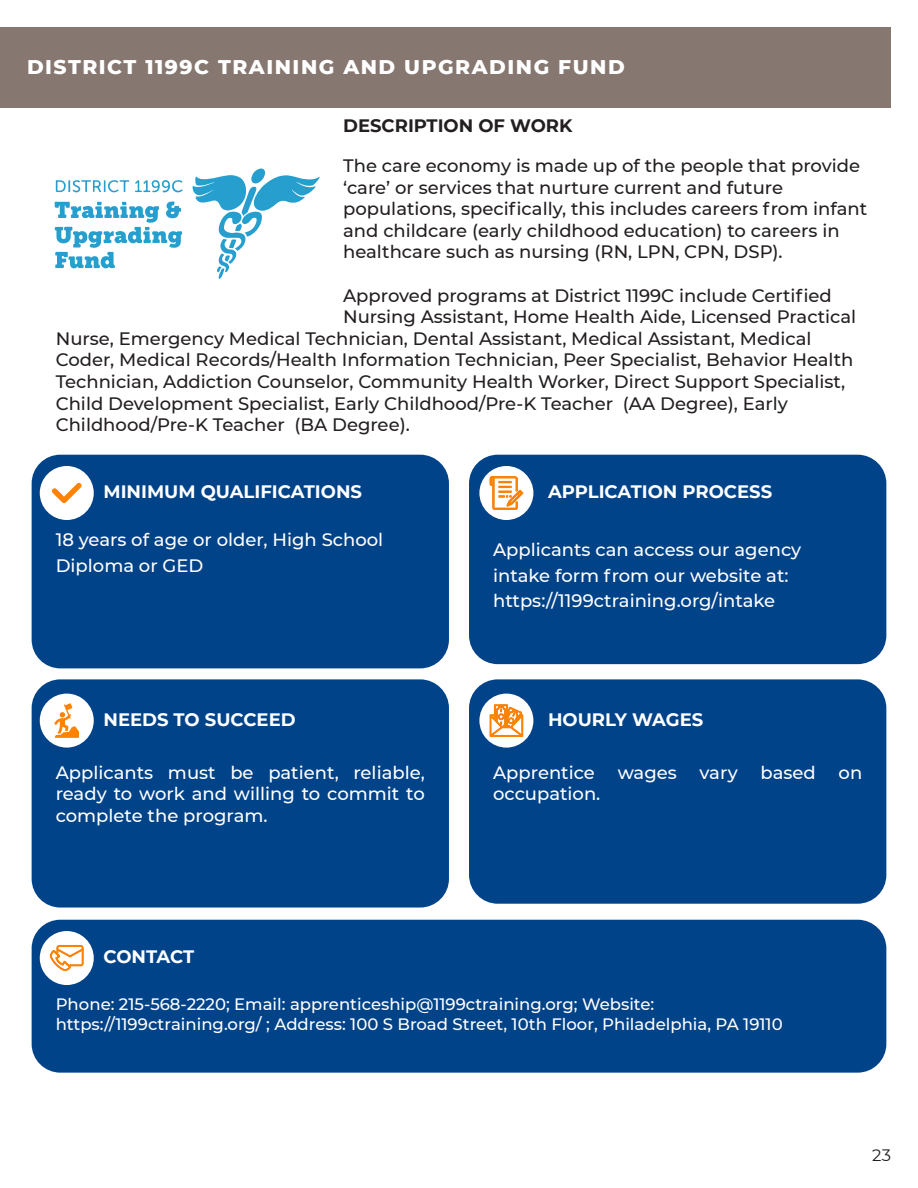
<style>
.page{position:relative;width:918px;height:1188px;background:#fff}
.page>*{position:absolute;margin:0;border:0;box-sizing:border-box;transform-origin:0 0}
.t1{font:800 20.25px "Montserrat";letter-spacing:.075em;color:#fff}
.t2{font:500 18px/21.6px "Montserrat";color:#231f20}
.t3{font:500 18px/25.5px "Montserrat";color:#fff}
.t4{font:700 18px "Montserrat";color:#fff}
.t5{font:700 18px "Montserrat";color:#231f20}
.t6{font:500 16.5px/19.8px "Montserrat";color:#fff}
.t7{font:16.5px "Montserrat";color:#231f20}
</style>
<div class="page">
<div style="left:32px;top:455px;width:417px;height:213px;background:#004389;border-radius:29px"></div>
<div style="left:469px;top:455px;width:417px;height:209px;background:#004389;border-radius:29px"></div>
<div style="left:32px;top:679px;width:417px;height:229px;background:#004389;border-radius:29px"></div>
<svg style="left:40px;top:466px;width:54px;height:54px"></svg>
<svg style="left:40px;top:694px;width:54px;height:54px"></svg>
<div style="left:469px;top:679px;width:417px;height:225px;background:#004389;border-radius:29px"></div>
<svg style="left:479px;top:694px;width:54px;height:54px"></svg>
<svg style="left:479px;top:466px;width:54px;height:54px"></svg>
<div style="left:0;top:27px;width:891px;height:81px;background:#867770"></div>
<div style="left:32px;top:920px;width:854px;height:153px;background:#004389;border-radius:29px"></div>
<svg style="left:40px;top:931px;width:54px;height:54px"></svg>
<svg style="left:135px;top:180px;width:48px;height:13px"></svg>
<svg style="left:56px;top:180px;width:73px;height:13px"></svg>
<svg style="left:192px;top:168px;width:128px;height:111px"></svg>
<svg style="left:54px;top:201px;width:128px;height:68px"></svg>
<p class="t1" style="left:27px;top:52px;width:599px">DISTRICT 1199C TRAINING AND UPGRADING FUND</p>
<p class="t5" style="left:343px;top:113px;width:231px">DESCRIPTION OF WORK</p>
<p class="t2" style="left:343px;top:154px;width:526px">The care economy is made up of the people that provide ‘care’ or services that nurture current and future populations, specifically, this includes careers from infant and childcare (early childhood education) to careers in healthcare such as nursing (RN, LPN, CPN, DSP).</p>
<p class="t2" style="left:343px;top:284px;width:490px">Approved programs at District 1199C include Certified</p>
<p class="t2" style="left:343px;top:305px;width:515px">Nursing Assistant, Home Health Aide, Licensed Practical</p>
<p class="t2" style="left:56px;top:327px;width:757px">Nurse, Emergency Medical Technician, Dental Assistant, Medical Assistant, Medical</p>
<p class="t2" style="left:56px;top:348px;width:799px">Coder, Medical Records/Health Information Technician, Peer Specialist, Behavior Health</p>
<p class="t2" style="left:56px;top:370px;width:791px">Technician, Addiction Counselor, Community Health Worker, Direct Support Specialist,</p>
<p class="t2" style="left:56px;top:392px;width:734px">Child Development Specialist, Early Childhood/Pre-K Teacher (AA Degree), Early</p>
<p class="t2" style="left:56px;top:413px;width:356px">Childhood/Pre-K Teacher (BA Degree).</p>
<p class="t4" style="left:103px;top:479px;width:260px">MINIMUM QUALIFICATIONS</p>
<p class="t4" style="left:548px;top:479px;width:226px">APPLICATION PROCESS</p>
<p class="t3" style="left:56px;top:526px;width:329px">18 years of age or older, High School<br>Diploma or GED</p>
<p class="t3" style="left:493px;top:537px;width:310px">Applicants can access our agency intake form from our website at: https://1199ctraining.org/intake</p>
<p class="t4" style="left:103px;top:706px;width:194px">NEEDS TO SUCCEED</p>
<p class="t4" style="left:548px;top:706px;width:157px">HOURLY WAGES</p>
<p class="t3" style="left:56px;top:761px;width:371px;line-height:21.6px;text-align:justify">Applicants must be patient, reliable, ready to work and willing to commit to complete the program.</p>
<p class="t3" style="left:493px;top:759px;width:103px">Apprentice</p>
<p class="t3" style="left:618px;top:759px;width:61px">wages</p>
<p class="t3" style="left:700px;top:759px;width:40px">vary</p>
<p class="t3" style="left:761px;top:759px;width:57px">based</p>
<p class="t3" style="left:839px;top:759px;width:25px">on</p>
<p class="t3" style="left:493px;top:780px;width:109px">occupation.</p>
<p class="t4" style="left:103px;top:944px;width:92px">CONTACT</p>
<p class="t6" style="left:56px;top:994px;width:729px">Phone: 215-568-2220; Email: apprenticeship@1199ctraining.org; Website: https://1199ctraining.org/ ; Address: 100 S Broad Street, 10th Floor, Philadelphia, PA 19110</p>
<p class="t7" style="left:872px;top:1144px;width:20px">23</p>
</div>
